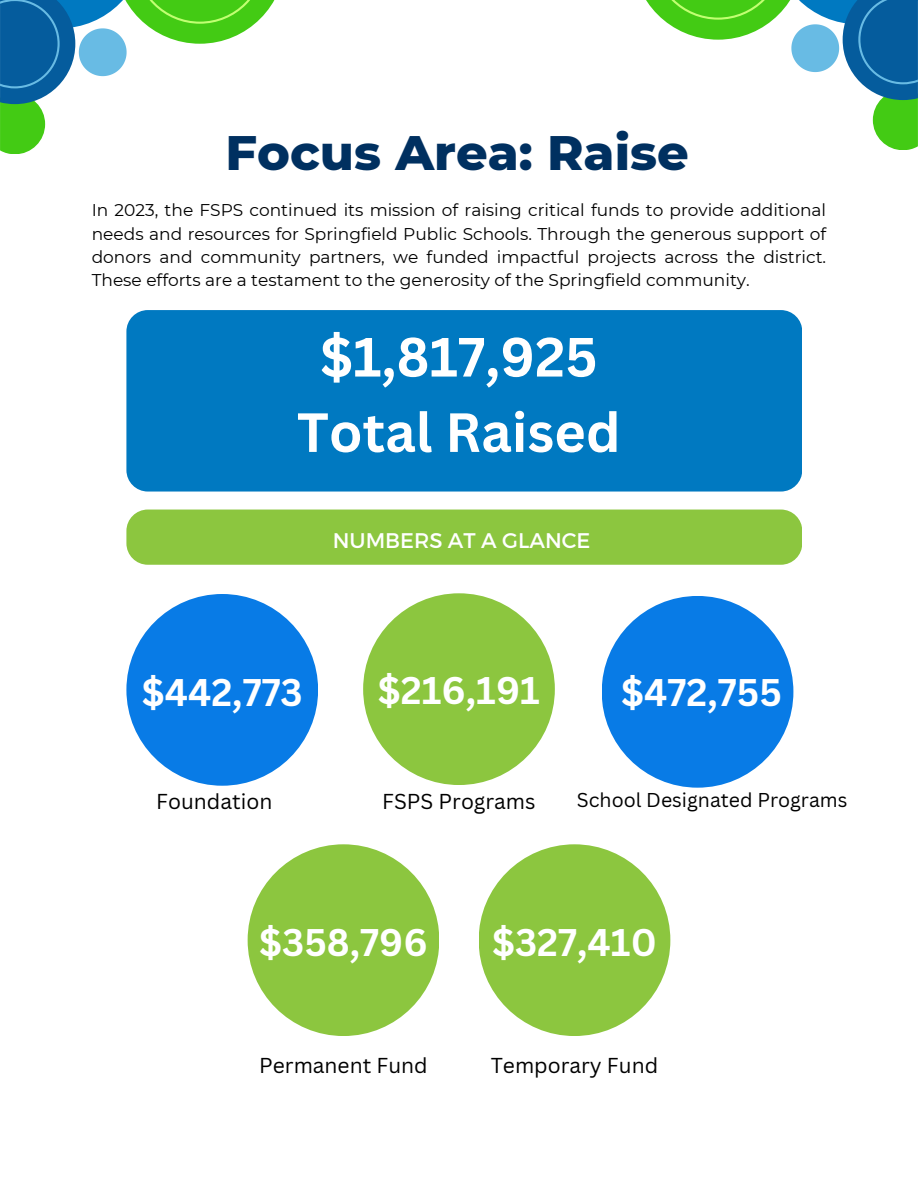
<style>
.page{position:relative;width:918px;height:1188px;background:#fff}
.page>*{position:absolute;margin:0;border:0;box-sizing:border-box;transform-origin:0 0}
.t1{font:700 54px/75.3px "Canva Sans";color:#fff;text-align:center}
.t2{font:800 49.35px "Montserrat";color:#003060}
.t3{font:700 37.5px "Canva Sans";color:#fff}
.t4{font:21.15px "Montserrat";color:#fff}
.t5{font:21px "Canva Sans";color:#000}
.t6{font:19.5px "Canva Sans";color:#000}
.t7{font:16.95px/23.4px "Montserrat";color:#000;text-align:justify}
</style>
<div class="page">
<svg style="left:646px;top:0;width:272px;height:150px"></svg>
<svg style="left:0;top:0;width:275px;height:154px"></svg>
<div style="left:126px;top:310px;width:676px;height:182px;background:#0079c1;border-radius:21px"></div>
<div style="left:126px;top:594px;width:192px;height:192px;background:#087be6;border-radius:50%"></div>
<div style="left:126px;top:510px;width:676px;height:55px;background:#8cc63f;border-radius:21px"></div>
<div style="left:363px;top:593px;width:192px;height:192px;background:#8cc63f;border-radius:50%"></div>
<div style="left:602px;top:596px;width:191px;height:192px;background:#087be6;border-radius:50%"></div>
<div style="left:248px;top:844px;width:191px;height:192px;background:#8cc63f;border-radius:50%"></div>
<div style="left:479px;top:844px;width:191px;height:192px;background:#8cc63f;border-radius:50%"></div>
<p class="t2" style="left:225px;top:122px;width:465px">Focus Area: Raise</p>
<p class="t7" style="left:92px;top:198px;width:736px">In 2023, the FSPS continued its mission of raising critical funds to provide additional needs and resources for Springfield Public Schools. Through the generous support of donors and community partners, we funded impactful projects across the district.<br>These efforts are a testament to the generosity of the Springfield community.</p>
<h1 class="t1" style="left:297px;top:318px;width:325px">$1,817,925<br>Total Raised</h1>
<p class="t4" style="left:333px;top:527px;width:259px">NUMBERS AT A GLANCE</p>
<h2 class="t3" style="left:142px;top:666px;width:163px">$442,773</h2>
<h4 class="t3" style="left:378px;top:664px;width:164px">$216,191</h4>
<h4 class="t3" style="left:621px;top:666px;width:162px">$472,755</h4>
<h1 class="t5" style="left:156px;top:787px;width:118px">Foundation</h1>
<h3 class="t5" style="left:382px;top:787px;width:155px">FSPS Programs</h3>
<h2 class="t6" style="left:577px;top:786px;width:272px">School Designated Programs</h2>
<h2 class="t3" style="left:259px;top:916px;width:170px">$358,796</h2>
<h2 class="t3" style="left:492px;top:916px;width:166px">$327,410</h2>
<h4 class="t5" style="left:259px;top:1051px;width:170px">Permanent Fund</h4>
<h2 class="t5" style="left:491px;top:1051px;width:169px">Temporary Fund</h2>
</div>
